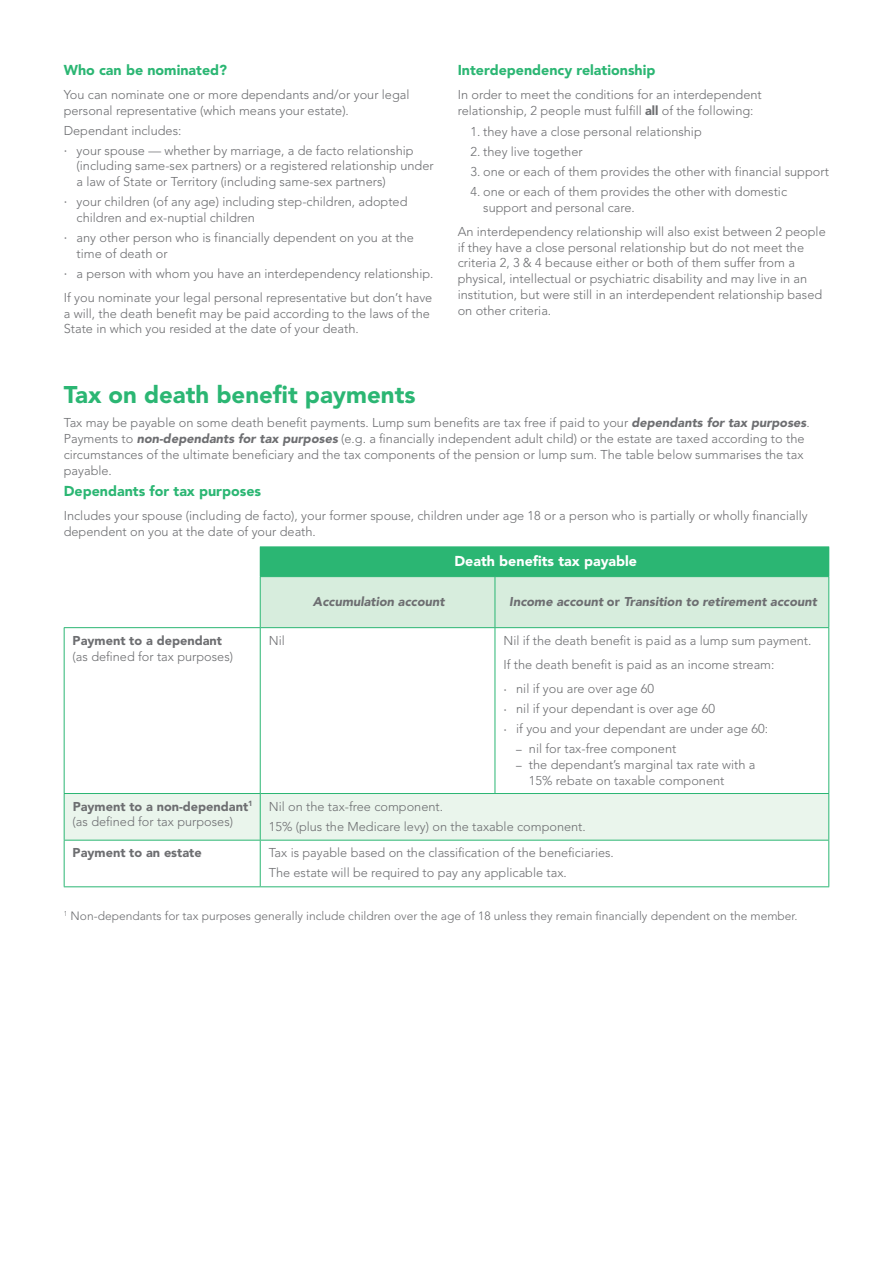
<style>
.page{position:relative;width:893px;height:1263px;background:#fff}
.page>*{position:absolute;margin:0;border:0;box-sizing:border-box;transform-origin:0 0}
.t1{font:900 24px "Avenir LT Std";color:#2bb673}
.t2{font:900 14.25px "Avenir LT Std";color:#2bb673}
.t3{font:900 14.25px "Avenir LT Std";color:#fff}
.t4{font:300 12.75px/15.8px "Avenir LT Std";color:#6d6e71}
.t5{font:italic 900 12.75px "Avenir LT Std";color:#6d6e71}
.t6{font:900 12.75px "Avenir LT Std";color:#6d6e71}
.t7{font:300 12px "Avenir LT Std";color:#6d6e71}
.s1{font-weight:400}
.s2{font-weight:900}
.s3{font-weight:900;font-style:italic}
.s4{font-style:normal}
.s5{font-weight:400;font-size:11.25px}
</style>
<div class="page">
<div style="left:65px;top:794px;width:763px;height:46px;background:#eaf5ec"></div>
<hr style="left:828px;top:794px;width:1px;height:46px;background:#2bb673">
<hr style="left:828px;top:840px;width:1px;height:46px;background:#2bb673">
<hr style="left:260px;top:546px;width:235px;height:1px;background:#2bb673">
<svg style="left:260px;top:547px;width:569px;height:80px;background:#97d8b5"></svg>
<hr style="left:495px;top:546px;width:334px;height:1px;background:#2bb673">
<hr style="left:260px;top:576px;width:235px;height:1px;background:#2bb673">
<hr style="left:260px;top:577px;width:1px;height:50px;background:#2bb673">
<hr style="left:495px;top:576px;width:334px;height:1px;background:#2bb673">
<hr style="left:495px;top:577px;width:1px;height:50px;background:#2bb673">
<hr style="left:828px;top:577px;width:1px;height:50px;background:#2bb673">
<hr style="left:64px;top:627px;width:196px;height:1px;background:#2bb673">
<hr style="left:64px;top:628px;width:1px;height:165px;background:#2bb673">
<hr style="left:260px;top:627px;width:235px;height:1px;background:#2bb673">
<hr style="left:260px;top:628px;width:1px;height:165px;background:#2bb673">
<hr style="left:495px;top:627px;width:334px;height:1px;background:#2bb673">
<hr style="left:495px;top:628px;width:1px;height:165px;background:#2bb673">
<hr style="left:828px;top:628px;width:1px;height:165px;background:#2bb673">
<hr style="left:64px;top:793px;width:196px;height:1px;background:#2bb673">
<hr style="left:64px;top:794px;width:1px;height:46px;background:#2bb673">
<hr style="left:260px;top:793px;width:235px;height:1px;background:#2bb673">
<hr style="left:260px;top:794px;width:1px;height:46px;background:#2bb673">
<hr style="left:495px;top:793px;width:334px;height:1px;background:#2bb673">
<hr style="left:64px;top:840px;width:196px;height:1px;background:#2bb673">
<hr style="left:64px;top:840px;width:1px;height:46px;background:#2bb673">
<hr style="left:260px;top:840px;width:235px;height:1px;background:#2bb673">
<hr style="left:260px;top:840px;width:1px;height:46px;background:#2bb673">
<hr style="left:495px;top:840px;width:334px;height:1px;background:#2bb673">
<hr style="left:64px;top:886px;width:196px;height:1px;background:#2bb673">
<hr style="left:260px;top:886px;width:235px;height:1px;background:#2bb673">
<hr style="left:495px;top:886px;width:334px;height:1px;background:#2bb673">
<p class="t2" style="left:64px;top:61px;width:165px">Who can be nominated?</p>
<p class="t4" style="left:64px;top:87px;width:347px">You can nominate one or more dependants and/or your legal personal representative (which means your estate).</p>
<p class="t4" style="left:64px;top:120px;width:351px;line-height:20px">Dependant includes:<br><span class="s1">·</span> your spouse — whether by marriage, a de facto relationship</p>
<p class="t4" style="left:77px;top:158px;width:359px">(including same-sex partners) or a registered relationship under a law of State or Territory (including same-sex partners)</p>
<p class="t4" style="left:77px;top:194px;width:332px;text-indent:-13px"><span class="s1">·</span> your children (of any age) including step-children, adopted children and ex-nuptial children</p>
<p class="t4" style="left:77px;top:230px;width:339px;text-indent:-13px"><span class="s1">·</span> any other person who is financially dependent on you at the time of death or</p>
<p class="t4" style="left:64px;top:261px;width:371px;line-height:24.3px"><span class="s1">·</span> a person with whom you have an interdependency relationship.<br>If you nominate your legal personal representative but don’t have</p>
<p class="t4" style="left:64px;top:305px;width:368px">a will, the death benefit may be paid according to the laws of the<br>State in which you resided at the date of your death.</p>
<p class="t2" style="left:458px;top:61px;width:199px">Interdependency relationship</p>
<p class="t4" style="left:458px;top:87px;width:306px">In order to meet the conditions for an interdependent relationship, 2 people must fulfill <span class="s2">all</span> of the following:</p>
<p class="t4" style="left:470px;top:124px;width:233px">1. they have a close personal relationship</p>
<p class="t4" style="left:470px;top:144px;width:114px">2. they live together</p>
<p class="t4" style="left:470px;top:164px;width:360px">3. one or each of them provides the other with financial support</p>
<p class="t4" style="left:483px;top:184px;width:305px;text-indent:-13px">4. one or each of them provides the other with domestic support and personal care.</p>
<p class="t4" style="left:458px;top:224px;width:370px">An interdependency relationship will also exist between 2 people if they have a close personal relationship but do not meet the criteria 2, 3 &amp; 4 because either or both of them suffer from a physical, intellectual or psychiatric disability and may live in an institution, but were still in an interdependent relationship based on other criteria.</p>
<h1 class="t1" style="left:64px;top:380px;width:353px">Tax on death benefit payments</h1>
<p class="t4" style="left:64px;top:415px;width:747px">Tax may be payable on some death benefit payments. Lump sum benefits are tax free if paid to your <span class="s3">dependants for tax purposes</span>.<br>Payments to <span class="s3">non-dependants for tax purposes</span> (e.g. a financially independent adult child) or the estate are taxed according to the circumstances of the ultimate beneficiary and the tax components of the pension or lump sum. The table below summarises the tax payable.</p>
<p class="t2" style="left:64px;top:483px;width:199px">Dependants for tax purposes</p>
<p class="t4" style="left:64px;top:508px;width:745px">Includes your spouse (including de facto), your former spouse, children under age 18 or a person who is partially or wholly financially dependent on you at the date of your death.</p>
<p class="t3" style="left:454px;top:552px;width:184px">Death benefits tax payable</p>
<p class="t5" style="left:313px;top:594px;width:133px">Accumulation account</p>
<p class="t5" style="left:509px;top:594px;width:309px">Income account <span class="s4">or</span> Transition to retirement account</p>
<p class="t6" style="left:73px;top:633px;width:151px">Payment to a dependant</p>
<p class="t4" style="left:73px;top:648px;width:162px">(as defined for tax purposes)</p>
<p class="t4" style="left:269px;top:632px;width:18px">Nil</p>
<p class="t4" style="left:503px;top:628px;width:310px;line-height:24.3px">Nil if the death benefit is paid as a lump sum payment.<br>If the death benefit is paid as an income stream:<br><span class="s1">·</span> nil if you are over age 60</p>
<p class="t4" style="left:503px;top:699px;width:266px;line-height:20px"><span class="s1">·</span> nil if your dependant is over age 60<br><span class="s1">·</span> if you and your dependant are under age 60:</p>
<p class="t4" style="left:516px;top:741px;width:162px"><span class="s5">–</span> nil for tax-free component</p>
<p class="t4" style="left:529px;top:757px;width:228px;text-indent:-13px"><span class="s5">–</span> the dependant’s marginal tax rate with a<br>15% rebate on taxable component</p>
<p class="t4" style="left:73px;top:798px;width:182px"><span class="s2">Payment to a non-dependant</span><sup>1 </sup>(as defined for tax purposes)</p>
<p class="t4" style="left:269px;top:796px;width:319px;line-height:20px">Nil on the tax-free component.<br>15% (plus the Medicare levy) on the taxable component.</p>
<p class="t6" style="left:73px;top:845px;width:131px">Payment to an estate</p>
<p class="t4" style="left:269px;top:843px;width:347px;line-height:20px">Tax is payable based on the classification of the beneficiaries.<br>The estate will be required to pay any applicable tax.</p>
<p class="t7" style="left:64px;top:909px;width:735px"><sup>1</sup> Non-dependants for tax purposes generally include children over the age of 18 unless they remain financially dependent on the member.</p>
</div>
